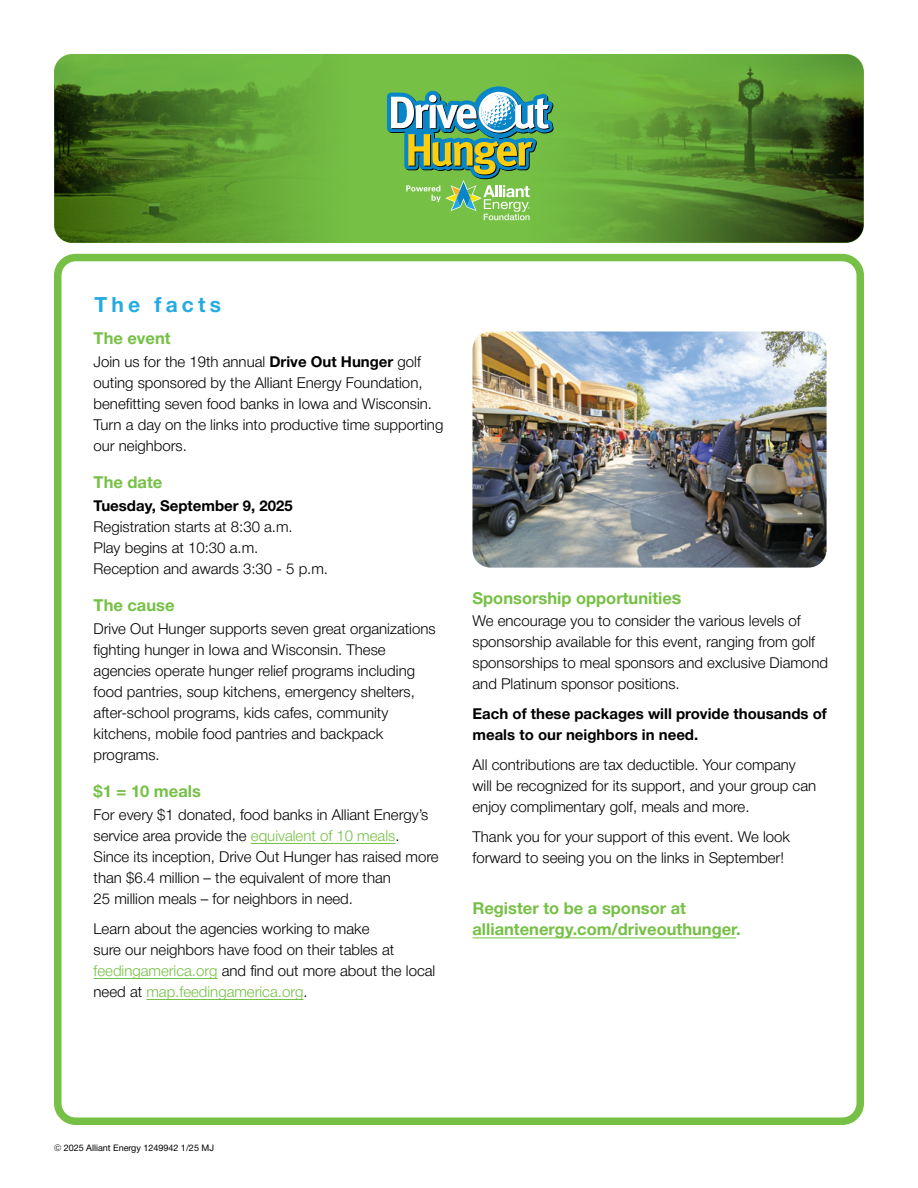
<style>
.page{position:relative;width:918px;height:1188px;background:#fff}
.page>*{position:absolute;margin:0;border:0;box-sizing:border-box;transform-origin:0 0}
.t1{font:700 21px "Helvetica Neue Cyr";letter-spacing:.2em;color:#24abe2}
.t2{font:700 16.5px/21px "Helvetica Neue Cyr";color:#75c045}
.t3{font:300 15px/21px "Helvetica Neue Cyr";color:#000}
.t4{font:700 15px/21px "Helvetica Neue Cyr";color:#000}
.t5{font:9px "Helvetica Neue Cyr";color:#000}
.s1{font-weight:700}
.s2{color:#75c045}
.s3{font-size:18px}
</style>
<div class="page">
<div style="left:54px;top:254px;width:810px;height:871px;border:8px solid #75c045;border-radius:18px"></div>
<hr style="left:251px;top:843px;width:144px;height:1px;background:#75c045">
<hr style="left:94px;top:978px;width:124px;height:1px;background:#75c045">
<hr style="left:146px;top:999px;width:157px;height:1px;background:#75c045">
<hr style="left:472px;top:938px;width:264px;height:1px;background:#75c045">
<img style="left:472px;top:332px;width:355px;height:236px">
<div style="left:54px;top:54px;width:810px;height:189px;background:#75c045;border-radius:18px"></div>
<img style="left:54px;top:54px;width:265px;height:189px">
<img style="left:522px;top:54px;width:342px;height:189px">
<svg style="left:387px;top:87px;width:167px;height:133px"></svg>
<h1 class="t1" style="left:94px;top:293px;width:128px">The facts</h1>
<p class="t2" style="left:94px;top:328px;width:79px">The event</p>
<p class="t3" style="left:94px;top:351px;width:351px">Join us for the 19th annual <span class="s1">Drive Out Hunger</span> golf outing sponsored by the Alliant Energy Foundation, benefitting seven food banks in Iowa and Wisconsin.<br>Turn a day on the links into productive time supporting our neighbors.</p>
<p class="t2" style="left:94px;top:472px;width:70px">The date</p>
<p class="t4" style="left:94px;top:495px;width:201px">Tuesday, September 9, 2025</p>
<p class="t3" style="left:94px;top:516px;width:236px">Registration starts at 8:30 a.m.<br>Play begins at 10:30 a.m.<br>Reception and awards 3:30 - 5 p.m.</p>
<p class="t2" style="left:94px;top:595px;width:82px">The cause</p>
<p class="t3" style="left:94px;top:618px;width:344px">Drive Out Hunger supports seven great organizations fighting hunger in Iowa and Wisconsin. These agencies operate hunger relief programs including food pantries, soup kitchens, emergency shelters, after-school programs, kids cafes, community kitchens, mobile food pantries and backpack programs.</p>
<p class="t2" style="left:94px;top:781px;width:109px">$1 = 10 meals</p>
<p class="t3" style="left:94px;top:804px;width:347px">For every $1 donated, food banks in Alliant Energy’s service area provide the <span class="s2">equivalent of 10 meals</span>.<br>Since its inception, Drive Out Hunger has raised more than $6.4 million – the equivalent of more than<br>25 million meals – for neighbors in need.</p>
<p class="t3" style="left:94px;top:918px;width:343px">Learn about the agencies working to make<br>sure our neighbors have food on their tables at <span class="s2">feedingamerica.org</span> and find out more about the local need at <span class="s2">map.feedingamerica.org</span>.</p>
<p class="t2" style="left:472px;top:587px;width:211px">Sponsorship opportunitie<span class="s3">s</span></p>
<p class="t3" style="left:472px;top:610px;width:357px">We encourage you to consider the various levels of sponsorship available for this event, ranging from golf sponsorships to meal sponsors and exclusive Diamond and Platinum sponsor positions.</p>
<p class="t4" style="left:472px;top:703px;width:356px">Each of these packages will provide thousands of meals to our neighbors in need.</p>
<p class="t3" style="left:472px;top:754px;width:345px">All contributions are tax deductible. Your company will be recognized for its support, and your group can enjoy complimentary golf, meals and more.</p>
<p class="t3" style="left:472px;top:826px;width:319px">Thank you for your support of this event. We look forward to seeing you on the links in September!</p>
<p class="t2" style="left:472px;top:898px;width:270px">Register to be a sponsor at alliantenergy.com/driveouthunger.</p>
<p class="t5" style="left:54px;top:1143px;width:162px">© 2025 Alliant Energy 1249942 1/25 MJ</p>
</div>
